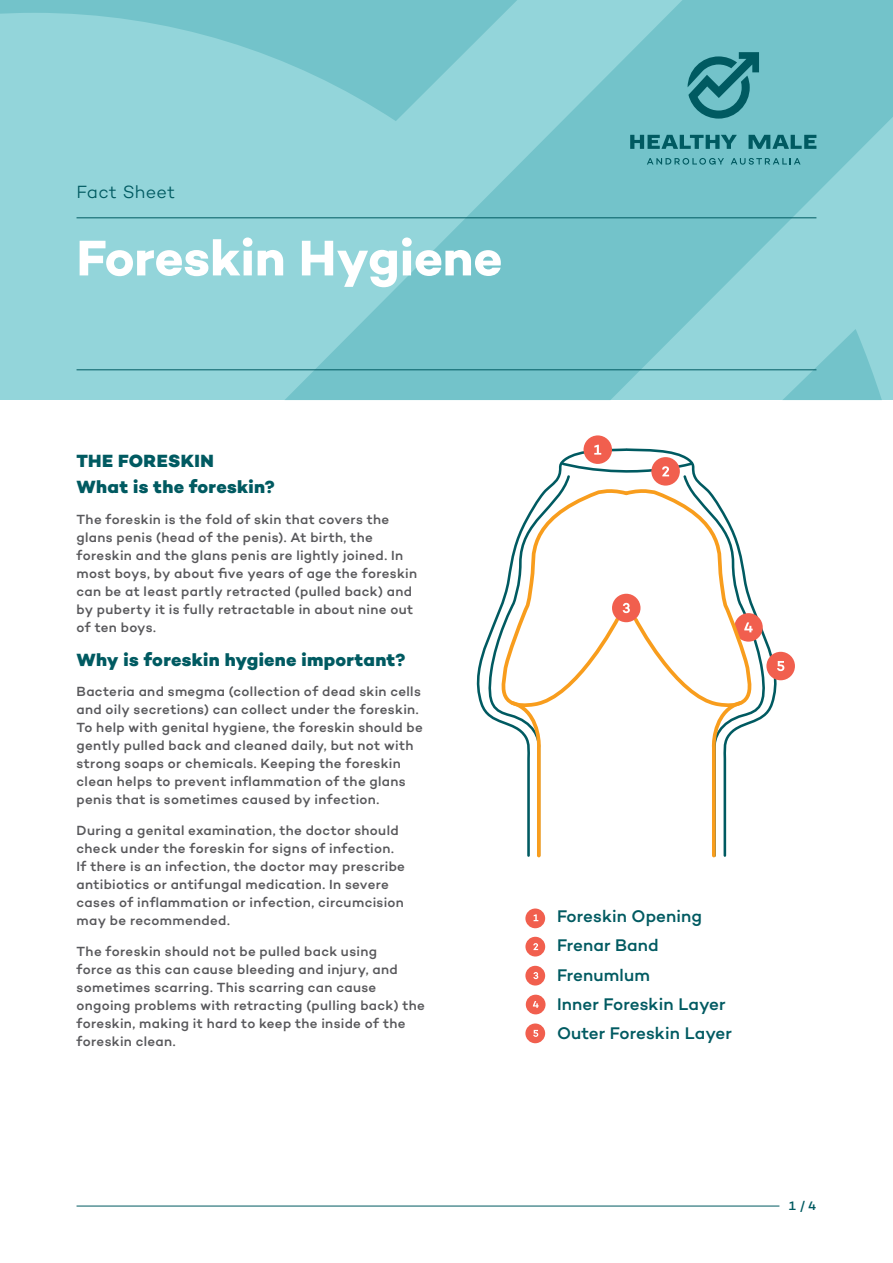
<style>
.page{position:relative;width:893px;height:1263px;background:#fff}
.page>*{position:absolute;margin:0;border:0;box-sizing:border-box;transform-origin:0 0}
.t1{font:700 51px "Campton";letter-spacing:-.005em;color:#fff}
.t2{font:800 18px/25.8px "Campton";letter-spacing:.015em;color:#005a61}
.t3{font:300 18px "Campton";letter-spacing:.02em;color:#005a61}
.t4{font:500 17.1px/29.4px "Campton";letter-spacing:.005em;color:#005a61}
.t5{font:500 13.5px/18px "Campton";letter-spacing:.025em;color:#58585b}
.t6{font:500 12.6px "Campton";color:#005a61}
</style>
<div class="page">
<svg style="left:0;top:0;width:893px;height:400px;background:#85cdd3"></svg>
<hr style="left:77px;top:217px;width:739px;height:1px;background:#005a61">
<hr style="left:77px;top:369px;width:739px;height:1px;background:#005a61">
<hr style="left:77px;top:1205px;width:702px;height:1px;background:#005a61">
<svg style="left:647px;top:158px;width:77px;height:7px"></svg>
<svg style="left:731px;top:158px;width:69px;height:7px"></svg>
<svg style="left:630px;top:135px;width:107px;height:14px"></svg>
<svg style="left:749px;top:135px;width:67px;height:14px"></svg>
<svg style="left:688px;top:52px;width:71px;height:67px;background:#42969d"></svg>
<svg style="left:629px;top:448px;width:157px;height:263px"></svg>
<svg style="left:476px;top:448px;width:153px;height:262px"></svg>
<div style="left:583px;top:435px;width:29px;height:29px;background:#f15f4e;border-radius:50%"></div>
<div style="left:766px;top:652px;width:29px;height:28px;background:#f15f4e;border-radius:50%"></div>
<svg style="left:651px;top:457px;width:29px;height:29px"></svg>
<svg style="left:594px;top:445px;width:7px;height:10px"></svg>
<svg style="left:777px;top:661px;width:7px;height:10px"></svg>
<svg style="left:483px;top:461px;width:287px;height:397px"></svg>
<div style="left:525px;top:908px;width:20px;height:20px;background:#f15f4e;border-radius:50%"></div>
<div style="left:525px;top:937px;width:20px;height:19px;background:#f15f4e;border-radius:50%"></div>
<div style="left:525px;top:966px;width:20px;height:19px;background:#f15f4e;border-radius:50%"></div>
<div style="left:526px;top:995px;width:19px;height:19px;background:#f15f4e;border-radius:50%"></div>
<div style="left:525px;top:1023px;width:20px;height:20px;background:#f15f4e;border-radius:50%"></div>
<svg style="left:534px;top:914px;width:4px;height:7px"></svg>
<svg style="left:533px;top:943px;width:5px;height:7px"></svg>
<svg style="left:533px;top:972px;width:5px;height:7px"></svg>
<svg style="left:533px;top:1001px;width:6px;height:7px"></svg>
<svg style="left:533px;top:1030px;width:5px;height:7px"></svg>
<h2 class="t3" style="left:77px;top:181px;width:100px">Fact Sheet</h2>
<h1 class="t1" style="left:77px;top:225px;width:427px">Foreskin Hygiene</h1>
<h2 class="t2" style="left:77px;top:448px;width:200px">THE FORESKIN<br>What is the foreskin?</h2>
<p class="t5" style="left:77px;top:510px;width:342px">The foreskin is the fold of skin that covers the glans penis (head of the penis). At birth, the foreskin and the glans penis are lightly joined. In most boys, by about five years of age the foreskin can be at least partly retracted (pulled back) and by puberty it is fully retractable in about nine out of ten boys.</p>
<h2 class="t2" style="left:77px;top:647px;width:331px">Why is foreskin hygiene important?</h2>
<p class="t5" style="left:77px;top:682px;width:348px">Bacteria and smegma (collection of dead skin cells and oily secretions) can collect under the foreskin.<br>To help with genital hygiene, the foreskin should be gently pulled back and cleaned daily, but not with strong soaps or chemicals. Keeping the foreskin clean helps to prevent inflammation of the glans penis that is sometimes caused by infection.</p>
<p class="t5" style="left:77px;top:821px;width:330px">During a genital examination, the doctor should check under the foreskin for signs of infection.<br>If there is an infection, the doctor may prescribe antibiotics or antifungal medication. In severe cases of inflammation or infection, circumcision may be recommended.</p>
<p class="t5" style="left:77px;top:941px;width:350px">The foreskin should not be pulled back using<br>force as this can cause bleeding and injury, and sometimes scarring. This scarring can cause ongoing problems with retracting (pulling back) the foreskin, making it hard to keep the inside of the foreskin clean.</p>
<p class="t4" style="left:557px;top:901px;width:177px">Foreskin Opening<br>Frenar Band<br>Frenumlum<br>Inner Foreskin Layer<br>Outer Foreskin Layer</p>
<p class="t6" style="left:788px;top:1197px;width:30px">1 / 4</p>
</div>
